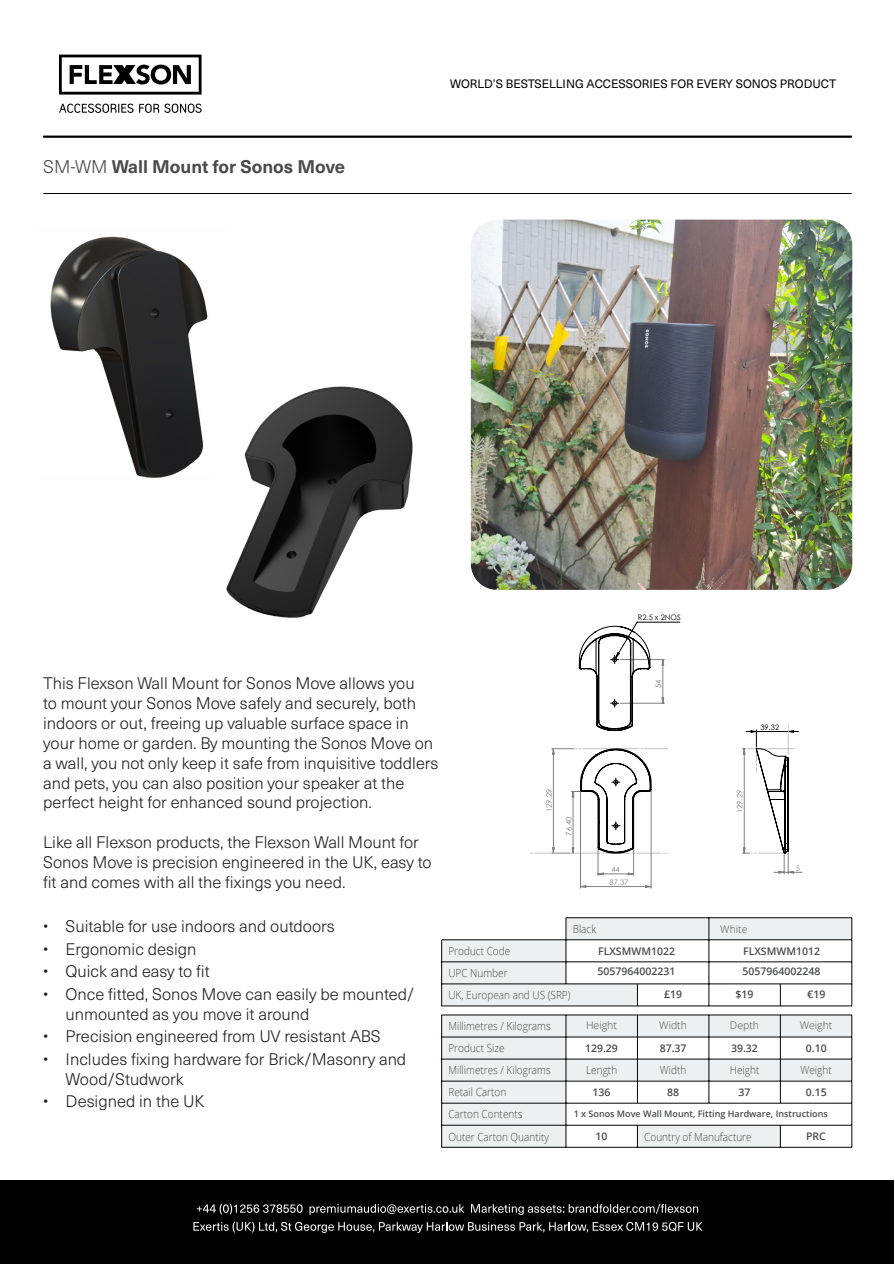
<style>
.page{position:relative;width:895px;height:1264px;background:#fff}
.page>*{position:absolute;margin:0;border:0;box-sizing:border-box;transform-origin:0 0}
.t1{font:700 18px "Neue Haas Unica W1 G";color:#4a4a4a}
.t2{font:300 16.5px/19.8px "Neue Haas Unica W1 G";color:#231f20}
.t3{font:12px "Neue Haas Unica W1 G";color:#000}
.t4{font:300 11.1px/22px "Open Sans";color:#4a4b4a;scale:.9 1}
.t5{font:600 10.5px "Open Sans";color:#494a4a}
.t6{font:300 10.5px "Open Sans";color:#494a4a}
.t7{font:600 9px "Open Sans";color:#494a4a}
.t8{font:7.5px/12.6px "Century Gothic";color:#808080}
.t9{font:7.5px "Century Gothic";color:#000}
.s1{font-weight:300}
</style>
<div class="page">
<hr style="left:43px;top:135px;width:808px;height:3px;background:#000">
<svg style="left:59px;top:55px;width:142px;height:39px"></svg>
<svg style="left:139px;top:103px;width:63px;height:10px"></svg>
<svg style="left:59px;top:104px;width:74px;height:9px"></svg>
<hr style="left:43px;top:193px;width:808px;height:1px;background:#000">
<div style="left:1px;top:1179px;width:892px;height:84px;background:#000"></div>
<svg style="left:197px;top:1203px;width:500px;height:11px"></svg>
<svg style="left:193px;top:1221px;width:509px;height:11px"></svg>
<svg style="left:441px;top:917px;width:411px;height:230px"></svg>
<img style="left:470px;top:219px;width:381px;height:370px">
<hr style="left:521px;top:606px;width:302px;height:1px;background:#000">
<hr style="left:521px;top:606px;width:1px;height:300px;background:#000">
<hr style="left:521px;top:922px;width:302px;height:1px;background:#000">
<hr style="left:894px;top:606px;width:1px;height:300px;background:#000">
<svg style="left:530px;top:621px;width:271px;height:267px"></svg>
<img style="left:50px;top:236px;width:158px;height:242px">
<img style="left:226px;top:386px;width:187px;height:232px">
<p class="t1" style="left:43px;top:153px;width:303px"><span class="s1">SM-WM</span> Wall Mount for Sonos Move</p>
<p class="t3" style="left:450px;top:75px;width:388px">WORLD’S BESTSELLING ACCESSORIES FOR EVERY SONOS PRODUCT</p>
<p class="t9" style="left:637px;top:612px;width:44px">R2.5 x 2NOS</p>
<p class="t2" style="left:43px;top:672px;width:396px">This Flexson Wall Mount for Sonos Move allows you<br>to mount your Sonos Move safely and securely, both indoors or out, freeing up valuable surface space in your home or garden. By mounting the Sonos Move on a wall, you not only keep it safe from inquisitive toddlers and pets, you can also position your speaker at the perfect height for enhanced sound projection.</p>
<p class="t2" style="left:43px;top:831px;width:389px">Like all Flexson products, the Flexson Wall Mount for<br>Sonos Move is precision engineered in the UK, easy to fit and comes with all the fixings you need.</p>
<p class="t2" style="left:43px;top:915px;width:293px">• Suitable for use indoors and outdoors</p>
<p class="t2" style="left:43px;top:938px;width:155px">• Ergonomic design</p>
<p class="t2" style="left:43px;top:960px;width:168px">• Quick and easy to fit</p>
<p class="t2" style="left:66px;top:983px;width:350px;text-indent:-23px">• Once fitted, Sonos Move can easily be mounted/ unmounted as you move it around</p>
<p class="t2" style="left:43px;top:1025px;width:339px">• Precision engineered from UV resistant ABS</p>
<p class="t2" style="left:66px;top:1047px;width:342px;text-indent:-23px">• Includes fixing hardware for Brick/Masonry and<br>Wood/Studwork</p>
<p class="t2" style="left:43px;top:1090px;width:163px">• Designed in the UK</p>
<p class="t8" style="left:651px;top:687px;width:10px;rotate:-90deg">54</p>
<p class="t8" style="left:542px;top:811px;width:24px;rotate:-90deg">129.29</p>
<p class="t8" style="left:562px;top:835px;width:20px;rotate:-90deg">76.40</p>
<p class="t8" style="left:609px;top:862px;width:20px">44<br>87.37</p>
<p class="t4" style="left:572px;top:917px;width:28px">Black</p>
<p class="t9" style="left:760px;top:721px;width:20px">39.32</p>
<p class="t8" style="left:733px;top:812px;width:24px;rotate:-90deg">129.29</p>
<p class="t6" style="left:720px;top:921px;width:29px">White</p>
<p class="t8" style="left:795px;top:861px;width:6px">5</p>
<p class="t4" style="left:448px;top:939px;width:137px">Product Code<br>UPC Number<br>UK, European and US (SRP)</p>
<p class="t4" style="left:448px;top:1014px;width:115px">Millimetres / Kilograms<br>Product Size<br>Millimetres / Kilograms</p>
<p class="t5" style="left:597px;top:943px;width:78px">FLXSMWM1022</p>
<p class="t5" style="left:742px;top:943px;width:78px">FLXSMWM1012</p>
<p class="t5" style="left:597px;top:963px;width:79px">5057964002231</p>
<p class="t5" style="left:742px;top:963px;width:79px">5057964002248</p>
<p class="t5" style="left:663px;top:986px;width:19px">£19</p>
<p class="t5" style="left:735px;top:986px;width:19px">$19</p>
<p class="t5" style="left:806px;top:986px;width:20px">€19</p>
<p class="t6" style="left:585px;top:1017px;width:32px">Height</p>
<p class="t6" style="left:659px;top:1017px;width:29px">Width</p>
<p class="t6" style="left:729px;top:1017px;width:31px">Depth</p>
<p class="t6" style="left:799px;top:1017px;width:34px">Weight</p>
<p class="t5" style="left:805px;top:1040px;width:22px">0.10</p>
<p class="t5" style="left:805px;top:1084px;width:22px">0.15</p>
<p class="t5" style="left:584px;top:1040px;width:34px">129.29</p>
<p class="t5" style="left:659px;top:1040px;width:28px">87.37</p>
<p class="t5" style="left:666px;top:1084px;width:13px">88</p>
<p class="t5" style="left:730px;top:1040px;width:28px">39.32</p>
<p class="t5" style="left:738px;top:1084px;width:13px">37</p>
<p class="t4" style="left:586px;top:1058px;width:36px">Length</p>
<p class="t4" style="left:659px;top:1058px;width:31px">Width</p>
<p class="t4" style="left:729px;top:1058px;width:34px">Height</p>
<p class="t4" style="left:800px;top:1058px;width:36px">Weight</p>
<p class="t4" style="left:448px;top:1080px;width:113px">Retail Carton<br>Carton Contents<br>Outer Carton Quantity</p>
<p class="t5" style="left:592px;top:1084px;width:19px">136</p>
<p class="t7" style="left:573px;top:1106px;width:255px">1 x Sonos Move Wall Mount, Fitting Hardware, Instructions</p>
<p class="t4" style="left:644px;top:1124px;width:121px">Country of Manufacture</p>
<p class="t5" style="left:595px;top:1128px;width:13px">10</p>
<p class="t5" style="left:805px;top:1128px;width:21px">PRC</p>
</div>
